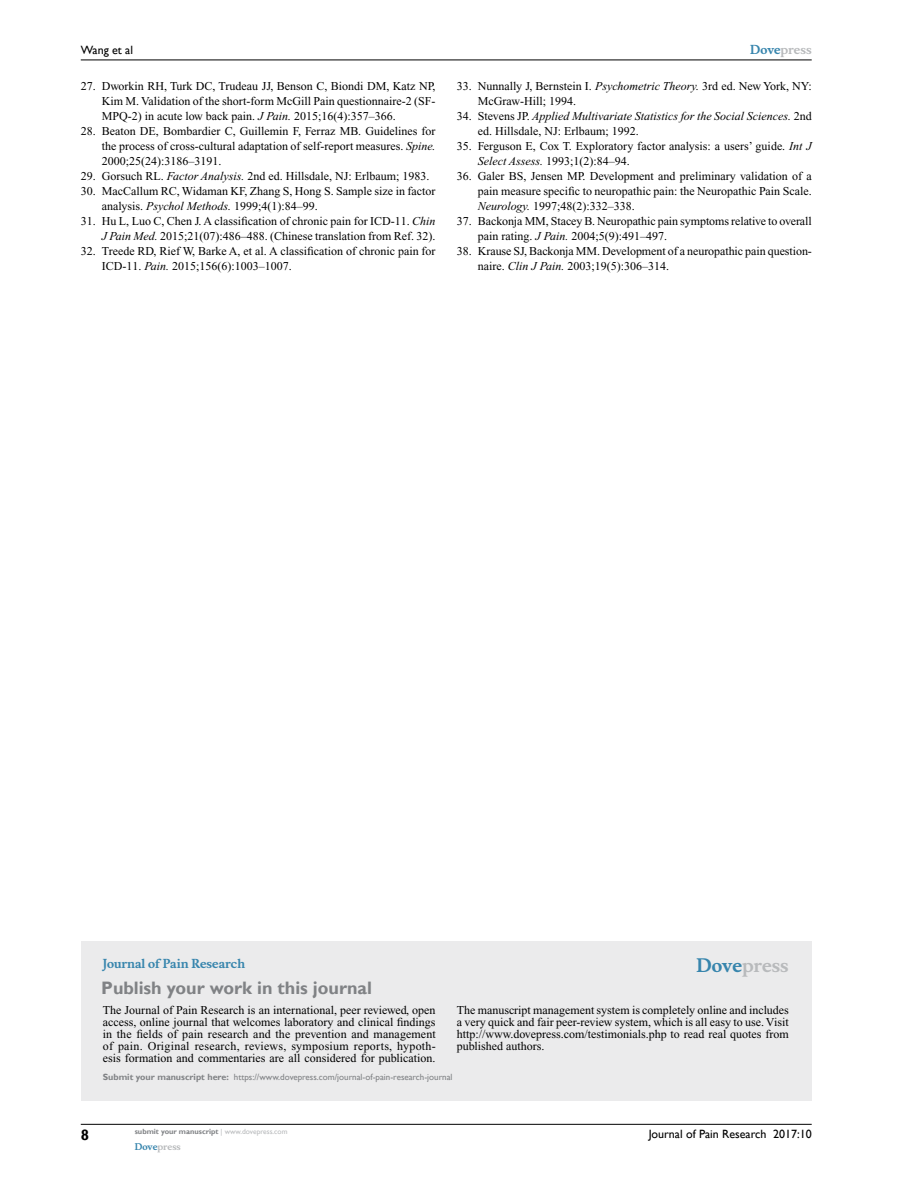
<style>
.page{position:relative;width:918px;height:1188px;background:#fff}
.page>*{position:absolute;margin:0;border:0;box-sizing:border-box;transform-origin:0 0}
.t1{font:700 18px "Gill Sans";color:#808285}
.t2{font:700 18px "Musee";color:#b8babc}
.t3{font:700 15px "Gill Sans";color:#000}
.t4{font:12px/15px "Times New Roman";color:#000}
.t5{font:italic 12px/15px "Times New Roman";color:#000}
.t6{font:12px "Gill Sans";color:#000}
.t7{font:700 12px "Musee";color:#3785ad}
.t8{font:700 12px "Musee";color:#b8babc}
.t9{font:9px "Gill Sans";color:#808285}
.t10{font:700 9px "Musee";color:#b8babc}
.t11{font:700 7.5px "Gill Sans";color:#808285}
.s1{font-style:italic}
.s2{color:#3785ad}
.s3{font-style:normal}
.s4{font-weight:700}
.s5{font-weight:400;color:#b8babc}
</style>
<div class="page">
<div style="left:81px;top:941px;width:731px;height:159px;background:#ebebec"></div>
<hr style="left:81px;top:1124px;width:731px;height:1px;background:#000">
<hr style="left:81px;top:60px;width:731px;height:1px;background:#000">
<p class="t6" style="left:81px;top:43px;width:54px">Wang et al</p>
<p class="t4" style="left:102px;top:79px;width:335px;text-align:justify;text-indent:-21px">27. Dworkin RH, Turk DC, Trudeau JJ, Benson C, Biondi DM, Katz NP, Kim M. Validation of the short-form McGill Pain questionnaire-2 (SF-MPQ-2) in acute low back pain. <span class="s1">J Pain.</span> 2015;16(4):357–366.</p>
<p class="t4" style="left:102px;top:124px;width:335px;text-align:justify;text-indent:-21px">28. Beaton DE, Bombardier C, Guillemin F, Ferraz MB. Guidelines for the process of cross-cultural adaptation of self-report measures. <span class="s1">Spine.<br></span>2000;25(24):3186–3191.</p>
<p class="t4" style="left:81px;top:169px;width:350px">29. Gorsuch RL. <span class="s1">Factor Analysis.</span> 2nd ed. Hillsdale, NJ: Erlbaum; 1983.</p>
<p class="t4" style="left:102px;top:184px;width:335px;text-indent:-21px">30. MacCallum RC, Widaman KF, Zhang S, Hong S. Sample size in factor analysis. <span class="s1">Psychol Methods.</span> 1999;4(1):84–99.</p>
<p class="t4" style="left:81px;top:214px;width:356px;text-align:right">31. Hu L, Luo C, Chen J. A classification of chronic pain for ICD-11. <span class="s1">Chin<br>J Pain Med.</span> 2015;21(07):486–488. (Chinese translation from Ref. 32).</p>
<p class="t4" style="left:102px;top:244px;width:335px;text-indent:-21px">32. Treede RD, Rief W, Barke A, et al. A classification of chronic pain for<br>ICD-11. <span class="s1">Pain.</span> 2015;156(6):1003–1007.</p>
<p class="t8" style="left:750px;top:43px;width:63px"><span class="s2">Dove</span>press</p>
<p class="t4" style="left:478px;top:79px;width:335px;text-indent:-21px">33. Nunnally J, Bernstein I. <span class="s1">Psychometric Theory.</span> 3rd ed. New York, NY:<br>McGraw-Hill; 1994.</p>
<p class="t5" style="left:478px;top:109px;width:335px;text-indent:-21px"><span class="s3">34. Stevens JP.</span> Applied Multivariate Statistics for the Social Sciences. <span class="s3">2nd ed. Hillsdale, NJ: Erlbaum; 1992.</span></p>
<p class="t4" style="left:478px;top:139px;width:335px;text-indent:-21px">35. Ferguson E, Cox T. Exploratory factor analysis: a users’ guide. <span class="s1">Int J<br>Select Assess.</span> 1993;1(2):84–94.</p>
<p class="t4" style="left:478px;top:169px;width:335px;text-align:justify;text-indent:-21px">36. Galer BS, Jensen MP. Development and preliminary validation of a pain measure specific to neuropathic pain: the Neuropathic Pain Scale.<br><span class="s1">Neurology.</span> 1997;48(2):332–338.</p>
<p class="t4" style="left:478px;top:214px;width:335px;text-indent:-21px">37. Backonja MM, Stacey B. Neuropathic pain symptoms relative to overall pain rating. <span class="s1">J Pain.</span> 2004;5(9):491–497.</p>
<p class="t4" style="left:478px;top:244px;width:336px;text-indent:-21px">38. Krause SJ, Backonja MM. Development of a neuropathic pain question&shy;naire. <span class="s1">Clin J Pain.</span> 2003;19(5):306–314.</p>
<p class="t7" style="left:103px;top:956px;width:144px">Journal of Pain Research</p>
<h1 class="t1" style="left:101px;top:977px;width:272px">Publish your work in this journal</h1>
<h1 class="t2" style="left:697px;top:955px;width:94px"><span class="s2">Dove</span>press</h1>
<p class="t4" style="left:103px;top:1004px;width:335px;line-height:12px;text-align:justify">The Journal of Pain Research is an international, peer reviewed, open access, online journal that welcomes laboratory and clinical findings in the fields of pain research and the prevention and management of pain. Original research, reviews, symposium reports, hypoth&shy;esis formation and commentaries are all considered for publication.</p>
<p class="t4" style="left:457px;top:1004px;width:334px;line-height:12px;text-align:justify">The manuscript management system is completely online and includes a very quick and fair peer-review system, which is all easy to use. Visit http://www.dovepress.com/testimonials.php to read real quotes from published authors.</p>
<p class="t9" style="left:103px;top:1072px;width:351px"><span class="s4">Submit your manuscript here:</span> https://www.dovepress.com/journal-of-pain-research-journal</p>
<p class="t3" style="left:81px;top:1126px;width:10px">8</p>
<p class="t11" style="left:135px;top:1127px;width:154px">submit your manuscript <span class="s5">| www.dovepress.com</span></p>
<p class="t10" style="left:135px;top:1141px;width:48px"><span class="s2">Dove</span>press</p>
<p class="t6" style="left:649px;top:1127px;width:164px">Journal of Pain Research 2017:10</p>
</div>
